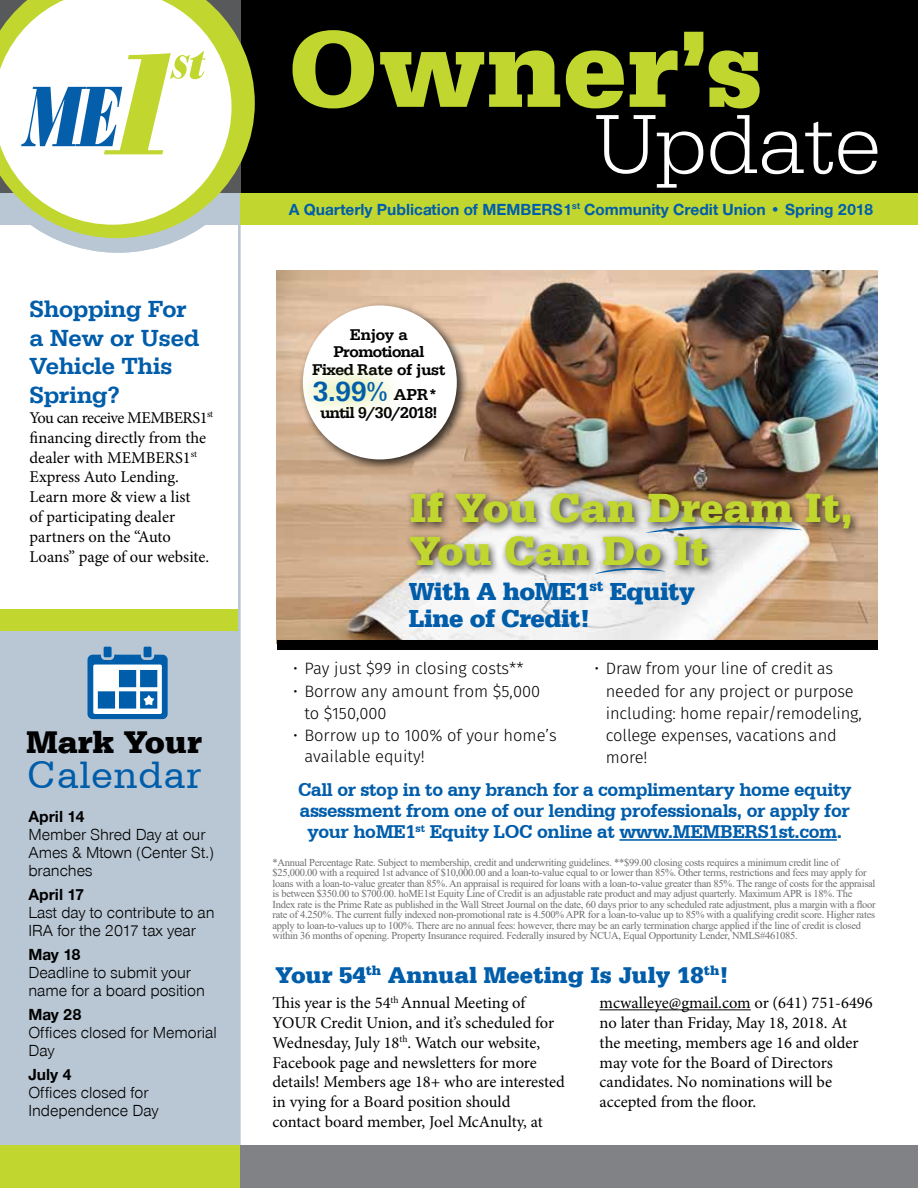
<style>
.page{position:relative;width:918px;height:1188px;background:#fff}
.page>*{position:absolute;margin:0;border:0;box-sizing:border-box;transform-origin:0 0}
.t1{font:900 114.9px "Serifa Std";color:#c1d72f}
.t2{font:86.85px "Serifa T Ligh";color:#fff}
.t3{font:900 42.9px/42.9px "Serifa Std";color:#c1d72f}
.t4{font:40.2px "Serifa BT";letter-spacing:.025em;color:#005daa}
.t5{font:900 33px "Serifa Std";color:#000}
.t6{font:500 28.35px "Serifa D";color:#005daa}
.t7{font:900 25.95px/27.5px "Serifa Std";letter-spacing:-.02em;color:#005daa}
.t8{font:500 24px/28.8px "Serifa D";color:#005daa}
.t9{font:900 24px "Serifa Std";color:#005daa}
.t10{font:700 19.5px/21px "Serifa BT";letter-spacing:-.02em;color:#005daa;text-align:center}
.t11{font:16.5px/19.8px "Minion Pro";letter-spacing:-.005em;color:#000}
.t12{font:300 16.5px/22.2px "Fira Sans";letter-spacing:-.01em;color:#000}
.t13{font:16.5px/18px "Nimbus San Nov T";color:#000}
.t14{font:700 16.5px "Nimbus San Nov T";color:#005daa}
.t15{font:700 16.5px "Nimbus San Nov T";color:#000}
.t16{font:500 16.35px "Serifa D";color:#000}
.t17{font:500 16.05px/17.7px "Serifa D";letter-spacing:-.03em;color:#000;text-align:center}
.t18{font:10.5px/10.5px "Times New Roman";letter-spacing:-.025em;color:#6d6e71}
</style>
<div class="page">
<div style="left:0;top:191px;width:241px;height:997px;background:#b9c7d4"></div>
<div style="left:0;top:1145px;width:241px;height:43px;background:#c1d72f"></div>
<div style="left:0;top:225px;width:237px;height:384px;background:#fff"></div>
<div style="left:0;top:609px;width:237px;height:21px;background:#c1d72f"></div>
<svg style="left:88px;top:647px;width:80px;height:72px;background:#6a9fcb"></svg>
<div style="left:241px;top:192px;width:677px;height:33px;background:#c1d72f"></div>
<div style="left:0;top:0;width:918px;height:193px;background:#000"></div>
<div style="left:241px;top:1145px;width:677px;height:43px;background:#808285"></div>
<svg style="left:53px;top:238px;width:130px;height:15px"></svg>
<svg style="left:0;top:0;width:255px;height:238px;background:#d8e3c2"></svg>
<img style="left:277px;top:270px;width:601px;height:370px">
<hr style="left:619px;top:839px;width:218px;height:2px;background:#005daa">
<div style="left:277px;top:640px;width:601px;height:9px;background:#000"></div>
<div style="left:299px;top:301px;width:170px;height:170px;background:#000;opacity:.75"></div>
<div style="left:303px;top:305px;width:154px;height:154px;background:#fff;border-radius:50%"></div>
<div style="left:294px;top:362px;width:108px;height:56px;background:#c1d72f;opacity:.9"></div>
<div style="left:405px;top:487px;width:456px;height:89px;background:#000;opacity:.75"></div>
<svg style="left:645px;top:525px;width:158px;height:8px"></svg>
<svg style="left:594px;top:568px;width:72px;height:6px"></svg>
<hr style="left:600px;top:1009px;width:151px;height:1px;background:#000">
<h3 class="t8" style="left:30px;top:294px;width:171px">Shopping For a New or Used<br>Vehicle This<br>Spring?</h3>
<h3 class="t11" style="left:30px;top:408px;width:185px">You can receive MEMBERS1<sup>st </sup>financing directly from the dealer with MEMBERS1<sup>st<br></sup>Express Auto Lending.<br>Learn more &amp; view a list<br>of participating dealer partners on the “Auto<br>Loans” page of our website.</h3>
<h3 class="t5" style="left:27px;top:723px;width:177px">Mark Your</h3>
<h3 class="t4" style="left:28px;top:751px;width:175px">Calendar</h3>
<h3 class="t15" style="left:28px;top:807px;width:58px">April 14</h3>
<h3 class="t13" style="left:28px;top:826px;width:187px">Member Shred Day at our<br>Ames &amp; Mtown (Center St.) branches</h3>
<h3 class="t15" style="left:28px;top:885px;width:58px">April 17</h3>
<h3 class="t13" style="left:28px;top:904px;width:188px">Last day to contribute to an<br>IRA for the 2017 tax year</h3>
<h3 class="t15" style="left:28px;top:945px;width:54px">May 18</h3>
<h3 class="t13" style="left:28px;top:964px;width:178px">Deadline to submit your name for a board position</h3>
<h3 class="t15" style="left:28px;top:1005px;width:55px">May 28</h3>
<h3 class="t13" style="left:28px;top:1024px;width:190px">Offices closed for Memorial<br>Day</h3>
<h3 class="t15" style="left:28px;top:1065px;width:45px">July 4</h3>
<h3 class="t13" style="left:28px;top:1084px;width:132px">Offices closed for<br>Independence Day</h3>
<h1 class="t1" style="left:289px;top:1px;width:476px">Owner’s</h1>
<h2 class="t2" style="left:594px;top:95px;width:288px">Update</h2>
<h3 class="t14" style="left:289px;top:199px;width:586px">A Quarterly Publication of MEMBERS1<sup>st</sup> Community Credit Union • Spring 2018</h3>
<h3 class="t17" style="left:312px;top:325px;width:135px">Enjoy a<br>Promotional<br>Fixed Rate of just</h3>
<h3 class="t16" style="left:394px;top:384px;width:45px">APR*</h3>
<h3 class="t17" style="left:320px;top:404px;width:118px">until 9/30/2018!</h3>
<h3 class="t6" style="left:313px;top:375px;width:76px">3.99%</h3>
<h3 class="t3" style="left:410px;top:486px;width:444px">If You Can Dream It,<br>You Can Do It</h3>
<h3 class="t7" style="left:409px;top:578px;width:288px">With A hoME1<sup>st</sup> Equity<br>Line of Credit!</h3>
<h3 class="t12" style="left:606px;top:658px;width:258px;text-indent:-11px">• Draw from your line of credit as needed for any project or purpose including: home repair/remodeling, college expenses, vacations and more!</h3>
<h3 class="t12" style="left:293px;top:658px;width:232px">• Pay just $99 in closing costs**</h3>
<h3 class="t12" style="left:304px;top:680px;width:237px;text-indent:-11px">• Borrow any amount from $5,000 to $150,000</h3>
<h3 class="t12" style="left:304px;top:725px;width:254px;line-height:20.7px;text-indent:-11px">• Borrow up to 100% of your home’s available equity!</h3>
<h3 class="t10" style="left:298px;top:779px;width:555px">Call or stop in to any branch for a complimentary home equity assessment from one of our lending professionals, or apply for your hoME1<sup>st</sup> Equity LOC online at www.MEMBERS1st.com.</h3>
<p class="t18" style="left:273px;top:856px;width:605px">*Annual Percentage Rate. Subject to membership, credit and underwriting guidelines. **$99.00 closing costs requires a minimum credit line of $25,000.00 with a required 1st advance of $10,000.00 and a loan-to-value equal to or lower than 85%. Other terms, restrictions and fees may apply for loans with a loan-to-value greater than 85%. An appraisal is required for loans with a loan-to-value greater than 85%. The range of costs for the appraisal is between $350.00 to $700.00. hoME1st Equity Line of Credit is an adjustable rate product and may adjust quarterly. Maximum APR is 18%. The Index rate is the Prime Rate as published in the Wall Street Journal on the date, 60 days prior to any scheduled rate adjustment, plus a margin with a floor rate of 4.250%. The current fully indexed non-promotional rate is 4.500% APR for a loan-to-value up to 85% with a qualifying credit score. Higher rates apply to loan-to-values up to 100%. There are no annual fees: however, there may be an early termination charge applied if the line of credit is closed within 36 months of opening. Property Insurance required. Federally insured by NCUA, Equal Opportunity Lender, NMLS#461085.</p>
<h3 class="t9" style="left:276px;top:961px;width:455px">Your 54<sup>th</sup> Annual Meeting Is July 18<sup>th</sup>!</h3>
<p class="t11" style="left:273px;top:993px;width:294px">This year is the 54<sup>th</sup> Annual Meeting of YOUR Credit Union, and it’s scheduled for Wednesday, July 18<sup>th</sup>. Watch our website, Facebook page and newsletters for more details! Members age 18+ who are interested in vying for a Board position should<br>contact board member, Joel McAnulty, at</p>
<h3 class="t11" style="left:600px;top:993px;width:275px">mcwalleye@gmail.com or (641) 751-6496 no later than Friday, May 18, 2018. At<br>the meeting, members age 16 and older may vote for the Board of Directors candidates. No nominations will be accepted from the floor.</h3>
</div>
